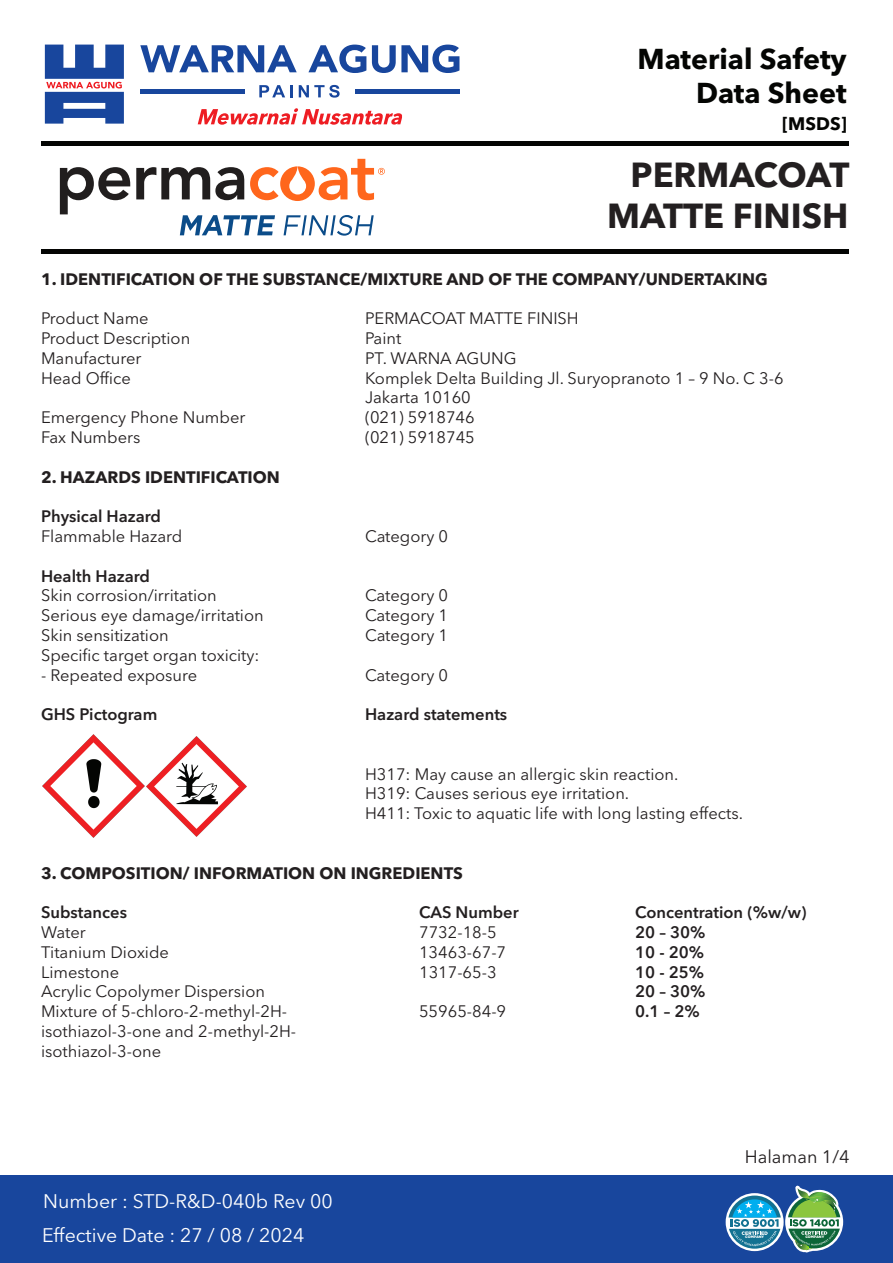
<style>
.page{position:relative;width:893px;height:1263px;background:#fff}
.page>*{position:absolute;margin:0;border:0;box-sizing:border-box;transform-origin:0 0}
.t1{font:700 34.5px/41.4px "Avenir Next LT Pro";color:#231f20;text-align:right}
.t2{font:700 28.5px/34.2px "Avenir Next LT Pro";color:#040503;text-align:right}
.t3{font:19.5px/34px "Avenir Next LT Pro";color:#fff}
.t4{font:18px "Avenir Next LT Pro";color:#231f20}
.t5{font:700 18px "Avenir Next LT Pro";color:#040503}
.t6{font:16.5px/19.8px "Avenir Next LT Pro";color:#231f20}
.t7{font:700 16.5px "Avenir Next LT Pro";color:#231f20}
.t8{font:600 16.5px "Avenir Next LT Pro";color:#231f20}
.t9{font:900 3.6px "Gotham";color:#fff}
</style>
<div class="page">
<div style="left:0;top:1175px;width:893px;height:88px;background:#18469d"></div>
<div style="left:140px;top:89px;width:104px;height:5px;background:#18469d"></div>
<div style="left:355px;top:89px;width:104px;height:5px;background:#18469d"></div>
<svg style="left:259px;top:85px;width:34px;height:12px"></svg>
<svg style="left:299px;top:85px;width:41px;height:13px"></svg>
<svg style="left:140px;top:45px;width:319px;height:28px"></svg>
<svg style="left:45px;top:45px;width:79px;height:79px"></svg>
<svg style="left:198px;top:108px;width:204px;height:17px"></svg>
<hr style="left:42px;top:141px;width:807px;height:4px;background:#040503">
<hr style="left:42px;top:249px;width:807px;height:4px;background:#040503">
<img style="left:42px;top:734px;width:205px;height:104px">
<svg style="left:728px;top:1185px;width:115px;height:67px"></svg>
<svg style="left:60px;top:159px;width:325px;height:77px"></svg>
<h2 class="t2" style="left:638px;top:42px;width:211px">Material Safety<br>Data Sheet</h2>
<p class="t5" style="left:782px;top:113px;width:66px">[MSDS]</p>
<h1 class="t1" style="left:607px;top:154px;width:244px">PERMACOAT<br>MATTE FINISH</h1>
<p class="t7" style="left:41px;top:269px;width:728px">1. IDENTIFICATION OF THE SUBSTANCE/MIXTURE AND OF THE COMPANY/UNDERTAKING</p>
<p class="t6" style="left:41px;top:308px;width:109px">Product Name</p>
<p class="t6" style="left:365px;top:308px;width:215px">PERMACOAT MATTE FINISH</p>
<p class="t6" style="left:41px;top:328px;width:151px">Product Description</p>
<p class="t6" style="left:365px;top:328px;width:38px">Paint</p>
<p class="t6" style="left:41px;top:348px;width:102px">Manufacturer</p>
<p class="t6" style="left:365px;top:348px;width:153px">PT. WARNA AGUNG</p>
<p class="t6" style="left:41px;top:368px;width:91px">Head Office</p>
<p class="t6" style="left:365px;top:368px;width:420px">Komplek Delta Building Jl. Suryopranoto 1 – 9 No. C 3-6<br>Jakarta 10160</p>
<p class="t6" style="left:41px;top:407px;width:206px">Emergency Phone Number</p>
<p class="t6" style="left:365px;top:407px;width:111px">(021) 5918746</p>
<p class="t6" style="left:41px;top:427px;width:101px">Fax Numbers</p>
<p class="t6" style="left:365px;top:427px;width:111px">(021) 5918745</p>
<p class="t7" style="left:41px;top:467px;width:240px">2. HAZARDS IDENTIFICATION</p>
<p class="t8" style="left:41px;top:506px;width:122px">Physical Hazard</p>
<p class="t6" style="left:41px;top:526px;width:143px">Flammable Hazard</p>
<p class="t6" style="left:365px;top:526px;width:85px">Category 0</p>
<p class="t8" style="left:41px;top:566px;width:110px">Health Hazard</p>
<p class="t6" style="left:41px;top:586px;width:177px">Skin corrosion/irritation</p>
<p class="t6" style="left:365px;top:586px;width:85px">Category 0</p>
<p class="t6" style="left:41px;top:605px;width:224px">Serious eye damage/irritation</p>
<p class="t6" style="left:365px;top:605px;width:85px">Category 1</p>
<p class="t6" style="left:41px;top:625px;width:129px">Skin sensitization</p>
<p class="t6" style="left:365px;top:625px;width:85px">Category 1</p>
<p class="t6" style="left:41px;top:645px;width:220px">Specific target organ toxicity:</p>
<p class="t6" style="left:41px;top:665px;width:158px">- Repeated exposure</p>
<p class="t6" style="left:365px;top:665px;width:85px">Category 0</p>
<p class="t8" style="left:41px;top:704px;width:118px">GHS Pictogram</p>
<p class="t8" style="left:365px;top:704px;width:144px">Hazard statements</p>
<p class="t6" style="left:365px;top:764px;width:379px">H317: May cause an allergic skin reaction.<br>H319: Causes serious eye irritation.<br>H411: Toxic to aquatic life with long lasting effects.</p>
<p class="t7" style="left:41px;top:863px;width:423px">3. COMPOSITION/ INFORMATION ON INGREDIENTS</p>
<p class="t8" style="left:41px;top:902px;width:88px">Substances</p>
<p class="t8" style="left:419px;top:902px;width:101px">CAS Number</p>
<p class="t8" style="left:635px;top:902px;width:173px">Concentration (%w/w)</p>
<p class="t6" style="left:41px;top:922px;width:46px">Water</p>
<p class="t6" style="left:419px;top:922px;width:79px">7732-18-5</p>
<p class="t8" style="left:635px;top:922px;width:72px">20 – 30%</p>
<p class="t6" style="left:41px;top:942px;width:130px">Titanium Dioxide</p>
<p class="t6" style="left:419px;top:942px;width:89px">13463-67-7</p>
<p class="t8" style="left:635px;top:942px;width:71px">10 - 20%</p>
<p class="t6" style="left:41px;top:962px;width:80px">Limestone</p>
<p class="t6" style="left:419px;top:962px;width:79px">1317-65-3</p>
<p class="t8" style="left:635px;top:962px;width:71px">10 - 25%</p>
<p class="t6" style="left:41px;top:982px;width:225px">Acrylic Copolymer Dispersion</p>
<p class="t8" style="left:635px;top:982px;width:72px">20 – 30%</p>
<p class="t6" style="left:41px;top:1001px;width:248px">Mixture of 5-chloro-2-methyl-2H-</p>
<p class="t6" style="left:419px;top:1001px;width:89px">55965-84-9</p>
<p class="t8" style="left:635px;top:1001px;width:66px">0.1 – 2%</p>
<p class="t6" style="left:41px;top:1021px;width:257px">isothiazol-3-one and 2-methyl-2H&shy;isothiazol-3-one</p>
<p class="t3" style="left:42px;top:1184px;width:292px">Number : STD-R&amp;D-040b Rev 00<br>Effective Date : 27 / 08 / 2024</p>
<p class="t4" style="left:745px;top:1145px;width:106px">Halaman 1/4</p>
<p class="t9" style="left:745px;top:1235px;width:20px">COMPANY</p>
<p class="t9" style="left:805px;top:1235px;width:20px">COMPANY</p>
</div>
